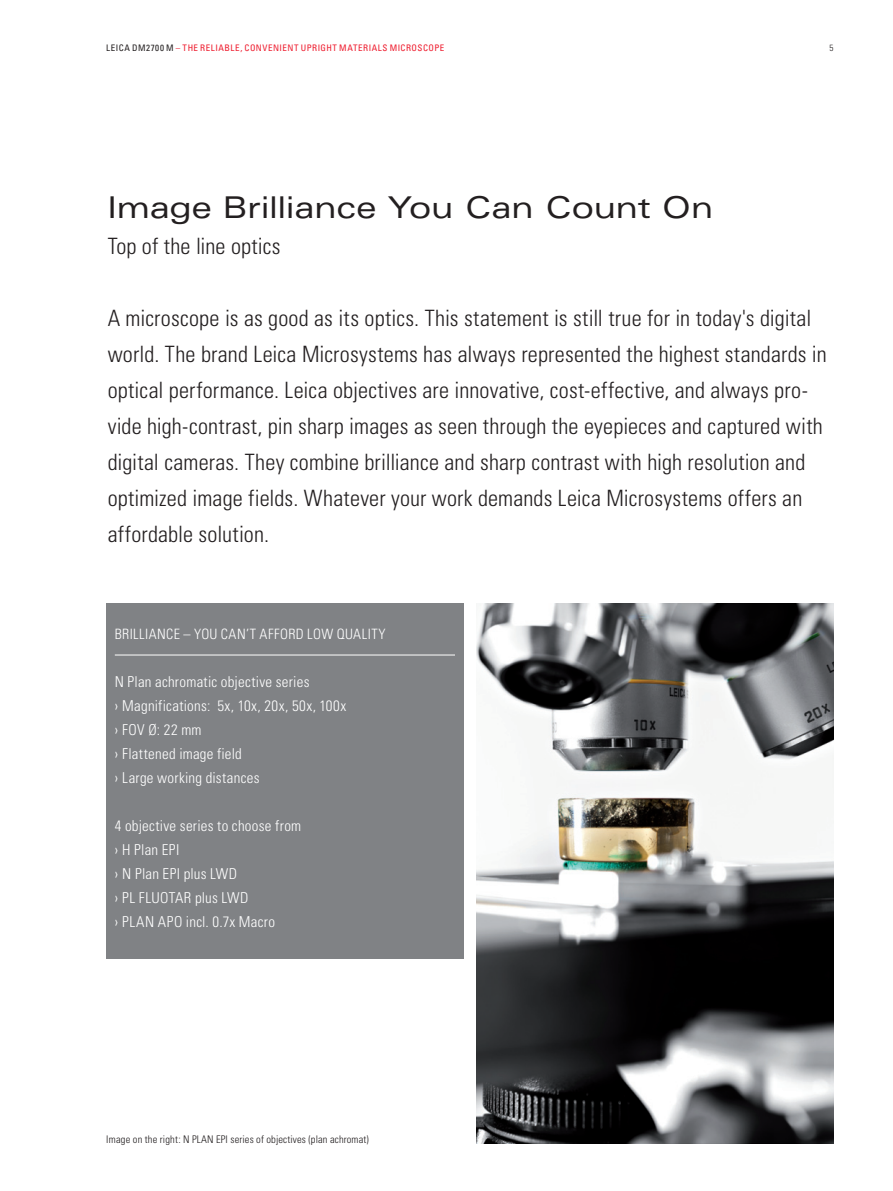
<style>
.page{position:relative;width:893px;height:1191px;background:#fff}
.page>*{position:absolute;margin:0;border:0;box-sizing:border-box;transform-origin:0 0}
.t1{font:expanded 30px "Univers LT Std";letter-spacing:-.005em;color:#231f20}
.t2{font:300 condensed 22.5px/36px "Univers LT Std";letter-spacing:.01em;color:#231f20}
.t3{font:300 condensed 15px/24px "Univers LT Std";letter-spacing:.02em;color:#fff}
.t4{font:300 condensed 14.25px "Univers LT Std";letter-spacing:.025em;color:#fff}
.t5{font:300 condensed 10.5px "Univers LT Std";letter-spacing:.01em;color:#231f20}
.t6{font:condensed 9px "Univers LT Std";letter-spacing:.055em;color:#ee1b2d}
.t7{font:300 condensed 9px "Univers LT Std";color:#231f20}
.s1{color:#231f20}
</style>
<div class="page">
<div style="left:106px;top:604px;width:357px;height:354px;background:#808285"></div>
<hr style="left:115px;top:654px;width:340px;height:1px;background:#fff">
<img style="left:476px;top:604px;width:357px;height:539px">
<p class="t6" style="left:106px;top:42px;width:338px"><span class="s1">LEICA DM2700 M</span> – THE RELIABLE, CONVENIENT UPRIGHT MATERIALS MICROSCOPE</p>
<p class="t7" style="left:829px;top:42px;width:5px">5</p>
<h1 class="t1" style="left:108px;top:190px;width:607px">I mage Brilliance You Can Count On</h1>
<p class="t2" style="left:108px;top:228px;width:175px">Top of the line optics</p>
<p class="t2" style="left:108px;top:300px;width:705px">A microscope is as good as its optics. This statement is still true for in today's digital</p>
<p class="t2" style="left:108px;top:336px;width:721px">world. The brand Leica Microsystems has always represented the highest standards in optical performance. Leica objectives are innovative, cost-effective, and always pro&shy;vide high-contrast, pin sharp images as seen through the eyepieces and captured with digital cameras. They combine brilliance and sharp contrast with high resolution and optimized image fields. Whatever your work demands Leica Microsystems offers an affordable solution.</p>
<p class="t4" style="left:115px;top:625px;width:15px">Brillia</p>
<p class="t4" style="left:157px;top:625px;width:230px">nce – You can’t afford LOW QUALITY</p>
<p class="t3" style="left:115px;top:669px;width:233px">N Plan achromatic objective series<br>› Magnifications: 5x, 10x, 20x, 50x, 100x › FOV Ø: 22 mm<br>› Flattened image field<br>› Large working distances</p>
<p class="t3" style="left:115px;top:813px;width:188px">4 objective series to choose from › H Plan EPI<br>› N Plan EPI plus LWD<br>› PL FLUOTAR plus LWD<br>› PLAN APO incl. 0.7x Macro</p>
<p class="t5" style="left:106px;top:1132px;width:264px">Image on the right: N PLAN EPI series of objectives (plan achromat)</p>
</div>
